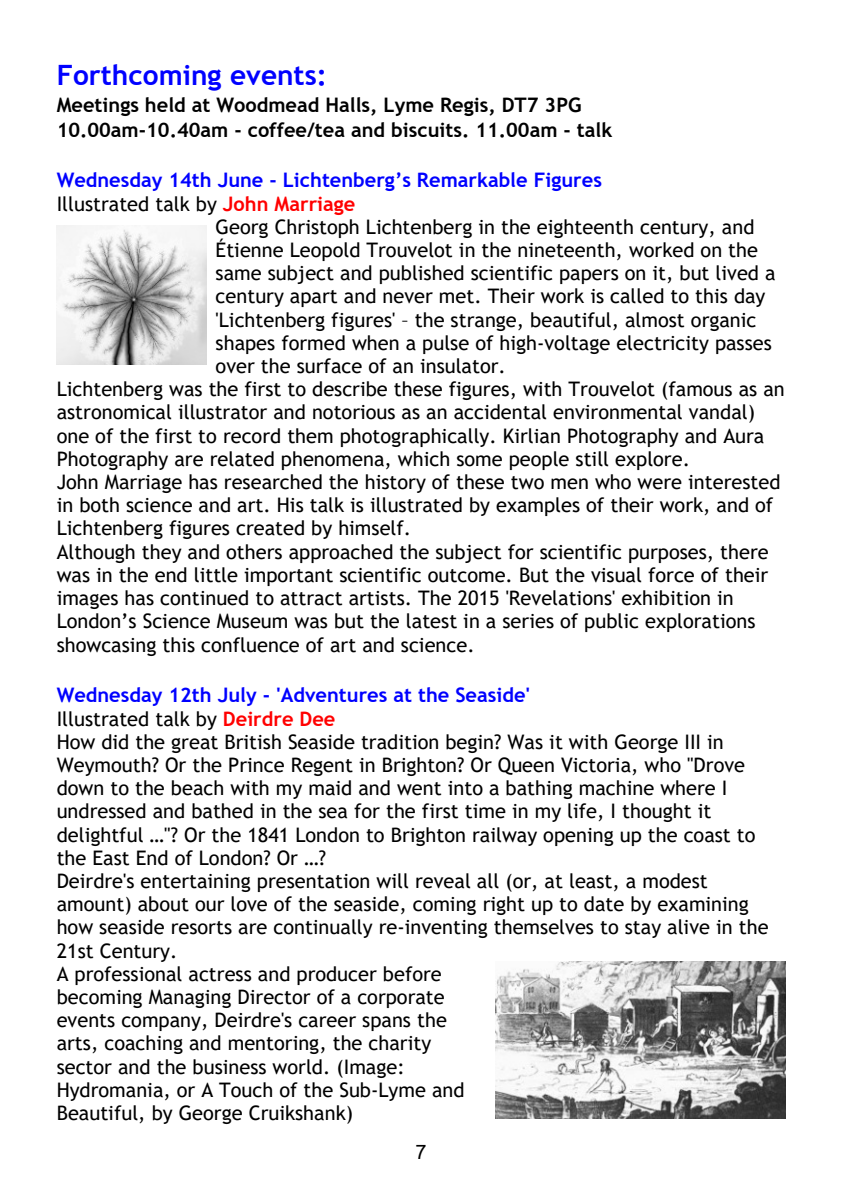
<style>
.page{position:relative;width:842px;height:1191px;background:#fff}
.page>*{position:absolute;margin:0;border:0;box-sizing:border-box;transform-origin:0 0}
.t1{font:700 28px "Trebuchet MS";color:#00f}
.t2{font:20px/23.2px "Trebuchet MS";color:#000}
.t3{font:700 20px/25.2px "Trebuchet MS";color:#000}
.t4{font:700 20px "Trebuchet MS";color:#00f}
.t5{font:20px "Arial";color:#000}
.s1{font-weight:700;color:#f00}
.s2{font-weight:700;color:#00f}
</style>
<div class="page">
<img style="left:57px;top:226px;width:150px;height:139px">
<img style="left:496px;top:961px;width:289px;height:158px">
<h1 class="t1" style="left:57px;top:64px;width:272px">Forthcoming events:</h1>
<p class="t3" style="left:57px;top:94px;width:557px">Meetings held at Woodmead Halls, Lyme Regis, DT7 3PG<br>10.00am-10.40am - coffee/tea and biscuits. 11.00am - talk</p>
<p class="t4" style="left:57px;top:173px;width:547px">Wednesday 14th June - Lichtenberg’s Remarkable Figures</p>
<p class="t2" style="left:57px;top:194px;width:300px">Illustrated talk by <span class="s1">John Marriage</span></p>
<p class="t2" style="left:216px;top:217px;width:540px">Georg Christoph Lichtenberg in the eighteenth century, and</p>
<p class="t2" style="left:216px;top:240px;width:544px">Étienne Leopold Trouvelot in the nineteenth, worked on the</p>
<p class="t2" style="left:216px;top:263px;width:561px">same subject and published scientific papers on it, but lived a</p>
<p class="t2" style="left:216px;top:286px;width:551px">century apart and never met. Their work is called to this day</p>
<p class="t2" style="left:216px;top:310px;width:542px">'Lichtenberg figures' – the strange, beautiful, almost organic</p>
<p class="t2" style="left:216px;top:333px;width:558px">shapes formed when a pulse of high-voltage electricity passes</p>
<p class="t2" style="left:216px;top:356px;width:292px">over the surface of an insulator.</p>
<p class="t2" style="left:57px;top:379px;width:729px">Lichtenberg was the first to describe these figures, with Trouvelot (famous as an</p>
<p class="t2" style="left:57px;top:402px;width:700px">astronomical illustrator and notorious as an accidental environmental vandal)</p>
<p class="t2" style="left:57px;top:426px;width:709px">one of the first to record them photographically. Kirlian Photography and Aura</p>
<p class="t2" style="left:57px;top:449px;width:635px">Photography are related phenomena, which some people still explore.</p>
<p class="t2" style="left:57px;top:472px;width:725px">John Marriage has researched the history of these two men who were interested</p>
<p class="t2" style="left:57px;top:495px;width:718px">in both science and art. His talk is illustrated by examples of their work, and of</p>
<p class="t2" style="left:57px;top:518px;width:356px">Lichtenberg figures created by himself.</p>
<p class="t2" style="left:57px;top:542px;width:714px">Although they and others approached the subject for scientific purposes, there</p>
<p class="t2" style="left:57px;top:565px;width:713px">was in the end little important scientific outcome. But the visual force of their</p>
<p class="t2" style="left:57px;top:588px;width:679px">images has continued to attract artists. The 2015 'Revelations' exhibition in</p>
<p class="t2" style="left:57px;top:611px;width:700px">London’s Science Museum was but the latest in a series of public explorations</p>
<p class="t2" style="left:57px;top:634px;width:420px">showcasing this confluence of art and science.</p>
<p class="t2" style="left:57px;top:685px;width:713px"><span class="s2">Wednesday 12th July - 'Adventures at the Seaside'<br></span>Illustrated talk by <span class="s1">Deirdre Dee<br></span>How did the great British Seaside tradition begin? Was it with George III in Weymouth? Or the Prince Regent in Brighton? Or Queen Victoria, who "Drove down to the beach with my maid and went into a bathing machine where I undressed and bathed in the sea for the first time in my life, I thought it delightful …"? Or the 1841 London to Brighton railway opening up the coast to the East End of London? Or …?<br>Deirdre's entertaining presentation will reveal all (or, at least, a modest amount) about our love of the seaside, coming right up to date by examining how seaside resorts are continually re-inventing themselves to stay alive in the 21st Century.<br>A professional actress and producer before<br>becoming Managing Director of a corporate<br>events company, Deirdre's career spans the<br>arts, coaching and mentoring, the charity<br>sector and the business world. (Image:<br>Hydromania, or A Touch of the Sub-Lyme and<br>Beautiful, by George Cruikshank)</p>
<p class="t5" style="left:415px;top:1144px;width:13px">7</p>
</div>
